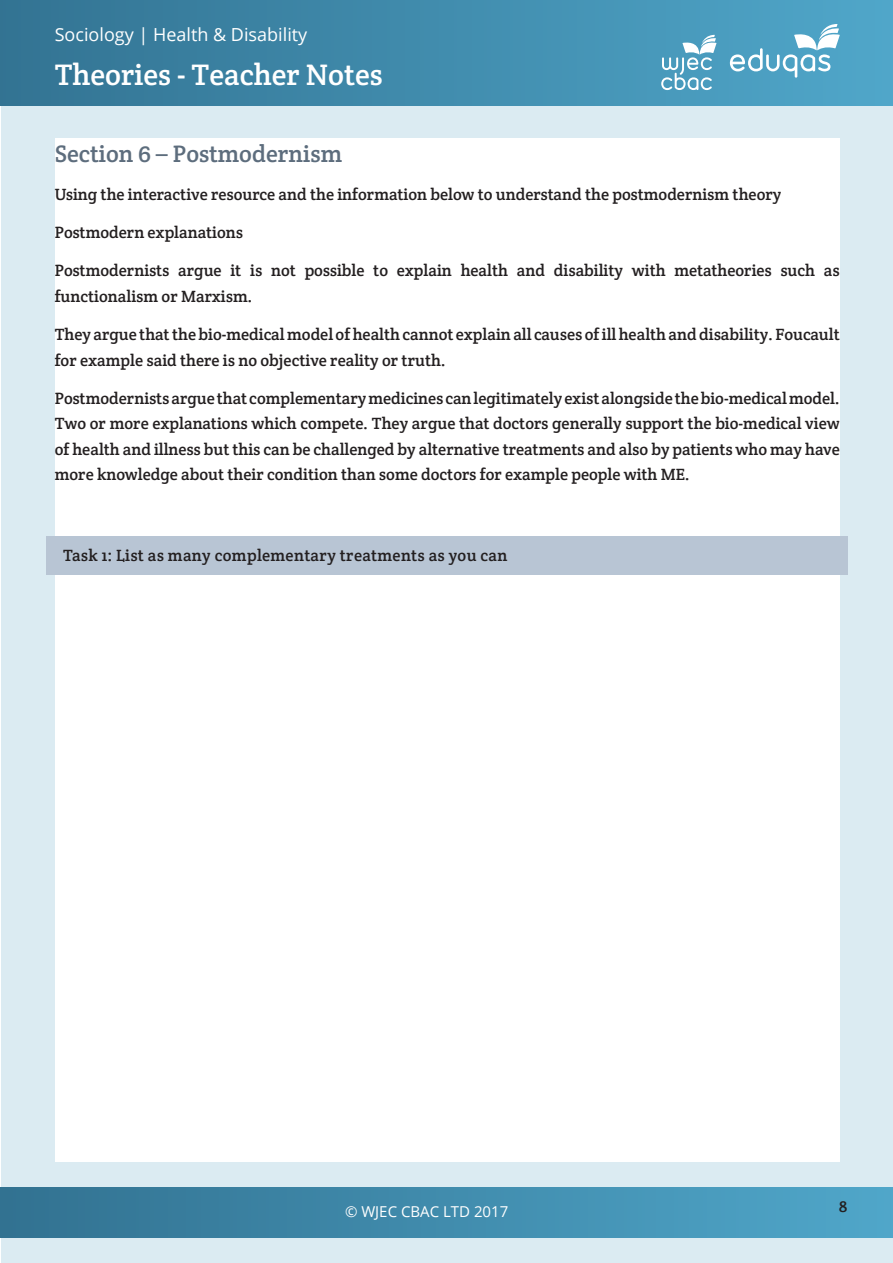
<style>
.page{position:relative;width:893px;height:1263px;background:#fff}
.page>*{position:absolute;margin:0;border:0;box-sizing:border-box;transform-origin:0 0}
.t1{font:30px "Crete Round";color:#fff}
.sub-heading{font:24px "Crete Round";color:#5d6d7d}
.t2{font:18px "Open Sans";color:#fff}
.Paragraph_text{font:16.5px/25.5px "Crete Round";color:#231f20}
.highlight-text{font:16.5px "Crete Round";letter-spacing:.02em;color:#231f20}
.t3{font:15px "Open Sans";color:#fff}
</style>
<div class="page">
<div style="left:1px;top:1px;width:892px;height:1262px;background:#dbebf2"></div>
<div style="left:0;top:1px;width:893px;height:105px;background:linear-gradient(to right,#337392,#50a7ca)"></div>
<svg style="left:730px;top:24px;width:110px;height:54px;background:#73b4cf"></svg>
<div style="left:0;top:1187px;width:893px;height:50px;background:linear-gradient(to right,#327291,#50a7c9)"></div>
<svg style="left:661px;top:35px;width:55px;height:55px;background:#79b5ce"></svg>
<div style="left:55px;top:138px;width:785px;height:1024px;background:#fff"></div>
<div style="left:46px;top:536px;width:802px;height:38px;background:#b8c5d4"></div>
<p class="t2" style="left:55px;top:22px;width:254px">Sociology | Health &amp; Disability</p>
<h1 class="t1" style="left:55px;top:55px;width:330px">Theories - Teacher Notes</h1>
<p class="sub-heading" style="left:55px;top:138px;width:289px">Section 6 – Postmodernism</p>
<p class="Paragraph_text" style="left:55px;top:181px;width:728px">Using the interactive resource and the information below to understand the postmodernism theory</p>
<p class="Paragraph_text" style="left:55px;top:220px;width:190px">Postmodern explanations</p>
<p class="Paragraph_text" style="left:55px;top:258px;width:786px">Postmodernists argue it is not possible to explain health and disability with metatheories such as functionalism or Marxism.</p>
<p class="Paragraph_text" style="left:55px;top:322px;width:786px">They argue that the bio-medical model of health cannot explain all causes of ill health and disability. Foucault for example said there is no objective reality or truth.</p>
<p class="Paragraph_text" style="left:55px;top:385px;width:787px;text-align:justify">Postmodernists argue that complementary medicines can legitimately exist alongside the bio-medical model.<br>Two or more explanations which compete. They argue that doctors generally support the bio-medical view of health and illness but this can be challenged by alternative treatments and also by patients who may have more knowledge about their condition than some doctors for example people with ME.</p>
<p class="highlight-text" style="left:63px;top:545px;width:446px">Task 1: List as many complementary treatments as you can</p>
<p class="t3" style="left:345px;top:1201px;width:165px">© WJEC CBAC LTD 2017</p>
<p class="Paragraph_text" style="left:839px;top:1193px;width:10px">8</p>
</div>
